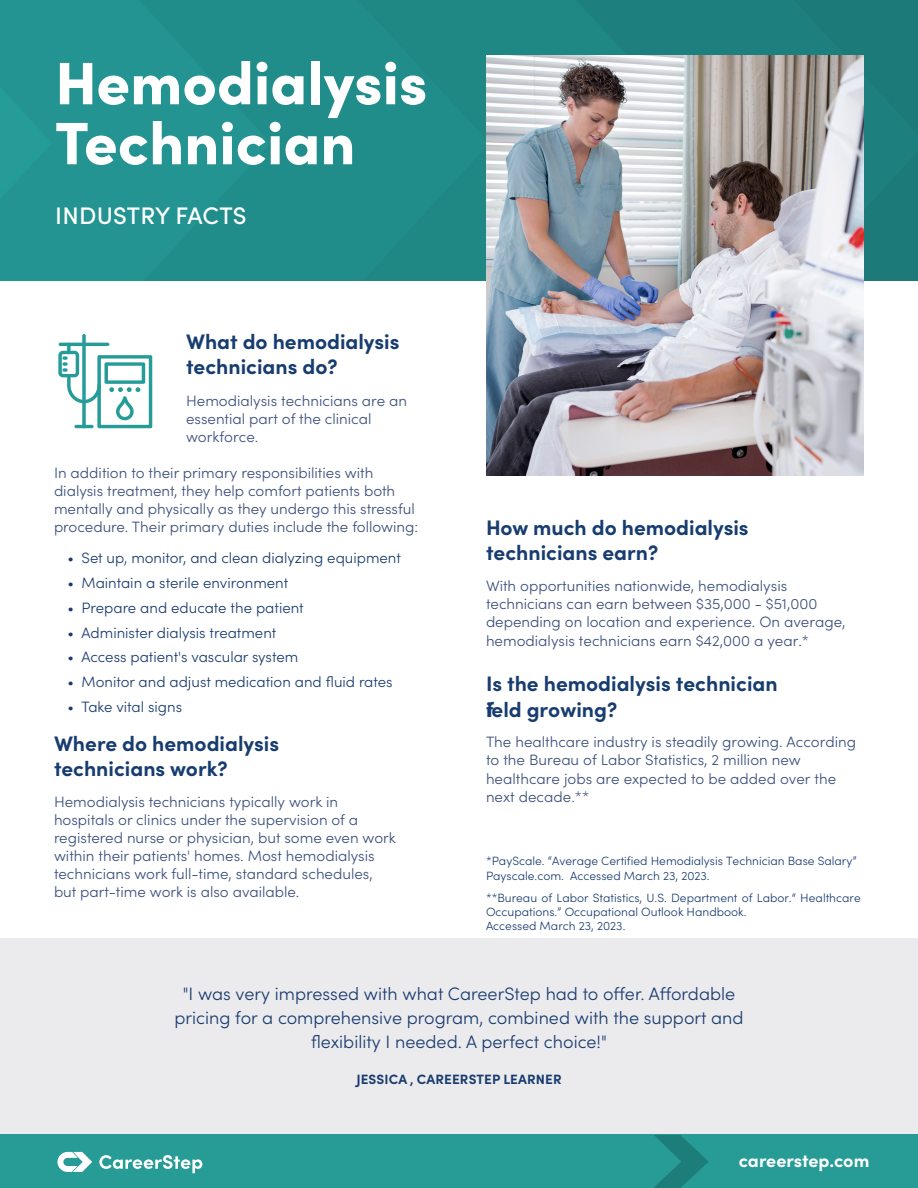
<style>
.page{position:relative;width:918px;height:1188px;background:#fff}
.page>*{position:absolute;margin:0;border:0;box-sizing:border-box;transform-origin:0 0}
.t1{font:900 60px/60px "Sofia Pro";color:#fff}
.t2{font:500 24px "Sofia Pro";letter-spacing:.01em;color:#fff}
.t3{font:700 21px/25.2px "Sofia Pro";color:#173c6f}
.t4{font:300 18px/24px "Sofia Pro";color:#183b6e;text-align:center}
.t5{font:700 18px "Sofia Pro";letter-spacing:-.005em;color:#fff}
.t6{font:300 15px/18px "Sofia Pro";color:#3a4e7b}
.t7{font:300 15px "Sofia Pro";color:#183b6e}
.t8{font:700 13.5px "Sofia Pro";letter-spacing:.01em;color:#183b6e}
.t9{font:300 12px/14.4px "Sofia Pro";color:#183b6e}
</style>
<div class="page">
<div style="left:0;top:939px;width:918px;height:196px;background:#ebeaed"></div>
<div style="left:0;top:0;width:918px;height:281px;background:linear-gradient(to right,#249794,#1c7a78)"></div>
<img style="left:486px;top:55px;width:378px;height:420px">
<svg style="left:82px;top:334px;width:4px;height:94px"></svg>
<hr style="left:59px;top:343px;width:50px;height:3px;background:#259c98;border-radius:2px">
<svg style="left:67px;top:343px;width:4px;height:11px"></svg>
<svg style="left:58px;top:351px;width:94px;height:77px"></svg>
<div style="left:0;top:1135px;width:918px;height:53px;background:#279c97"></div>
<svg style="left:654px;top:1135px;width:55px;height:53px"></svg>
<svg style="left:57px;top:1152px;width:35px;height:20px"></svg>
<svg style="left:99px;top:1155px;width:103px;height:18px"></svg>
<h1 class="t1" style="left:55px;top:48px;width:374px">Hemodialysis<br>Technician</h1>
<h2 class="t2" style="left:55px;top:198px;width:193px">INDUSTRY FACTS</h2>
<h3 class="t3" style="left:186px;top:327px;width:215px">What do hemodialysis technicians do?</h3>
<p class="t6" style="left:186px;top:392px;width:223px">Hemodialysis technicians are an essential part of the clinical workforce.</p>
<p class="t6" style="left:54px;top:463px;width:366px">In addition to their primary responsibilities with dialysis treatment, they help comfort patients both mentally and physically as they undergo this stressful procedure. Their primary duties include the following:</p>
<p class="t7" style="left:68px;top:547px;width:335px">• Set up, monitor, and clean dialyzing equipment</p>
<p class="t7" style="left:68px;top:572px;width:222px">• Maintain a sterile environment</p>
<p class="t7" style="left:68px;top:597px;width:238px">• Prepare and educate the patient</p>
<p class="t7" style="left:68px;top:621px;width:210px">• Administer dialysis treatment</p>
<p class="t7" style="left:68px;top:646px;width:232px">• Access patient's vascular system</p>
<p class="t7" style="left:68px;top:671px;width:327px">• Monitor and adjust medication and fluid rates</p>
<p class="t7" style="left:68px;top:696px;width:116px">• Take vital signs</p>
<h3 class="t3" style="left:54px;top:729px;width:227px">Where do hemodialysis technicians work?</h3>
<p class="t6" style="left:54px;top:792px;width:343px">Hemodialysis technicians typically work in hospitals or clinics under the supervision of a registered nurse or physician, but some even work within their patients' homes. Most hemodialysis technicians work full-time, standard schedules, but part-time work is also available.</p>
<h3 class="t3" style="left:486px;top:514px;width:264px">How much do hemodialysis technicians earn?</h3>
<p class="t6" style="left:486px;top:576px;width:361px;line-height:18.5px">With opportunities nationwide, hemodialysis technicians can earn between $35,000 - $51,000 depending on location and experience. On average, hemodialysis technicians earn $42,000 a year.*</p>
<h3 class="t3" style="left:486px;top:670px;width:293px">Is the hemodialysis technician field growing?</h3>
<p class="t6" style="left:486px;top:732px;width:372px;line-height:18.5px">The healthcare industry is steadily growing. According to the Bureau of Labor Statistics, 2 million new healthcare jobs are expected to be added over the next decade.**</p>
<p class="t9" style="left:486px;top:854px;width:372px">*PayScale. “Average Certified Hemodialysis Technician Base Salary”<br>Payscale.com. Accessed March 23, 2023.</p>
<p class="t9" style="left:486px;top:890px;width:376px">**Bureau of Labor Statistics, U.S. Department of Labor.“ Healthcare<br>Occupations.” Occupational Outlook Handbook.<br>Accessed March 23, 2023.</p>
<p class="t4" style="left:174px;top:980px;width:571px">"I was very impressed with what CareerStep had to offer. Affordable pricing for a comprehensive program, combined with the support and flexibility I needed. A perfect choice!"</p>
<p class="t8" style="left:356px;top:1069px;width:207px">JESSICA , CAREERSTEP LEARNER</p>
<p class="t5" style="left:739px;top:1147px;width:132px">careerstep.com</p>
</div>
